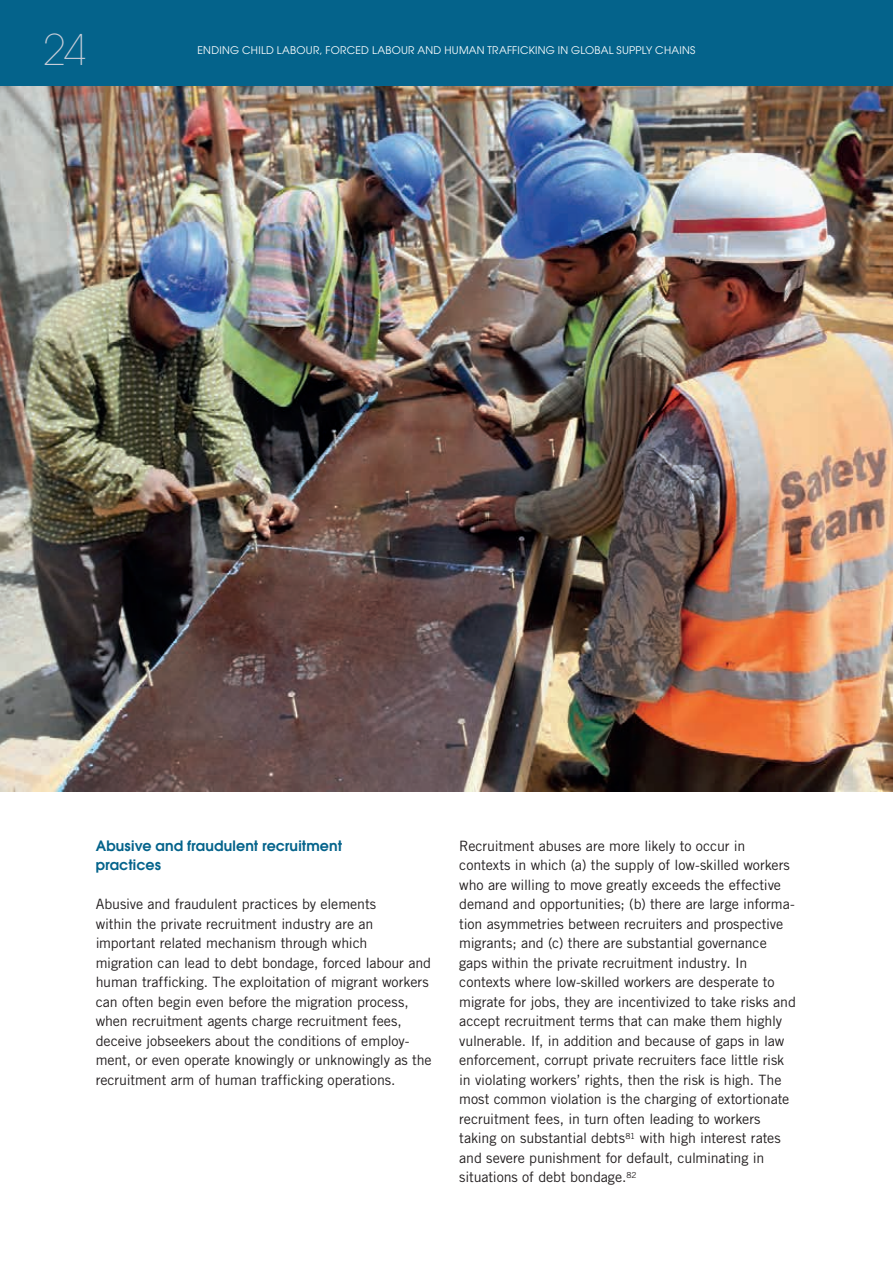
<style>
.page{position:relative;width:893px;height:1263px;background:#fff}
.page>*{position:absolute;margin:0;border:0;box-sizing:border-box;transform-origin:0 0}
.body{font:200 42px "Avant Garde";color:#c7cdd8}
.body_2_colonnes_drap{font:14.25px/19.5px "Trade Gothic LT Std";letter-spacing:-.01em;color:#231f20}
.titre_C{font:600 14.25px/19.5px "Avant Garde";letter-spacing:.005em;color:#04638b}
.body-2{font:10.5px "Avant Garde";letter-spacing:.025em;color:#fff}
</style>
<div class="page">
<div style="left:0;top:0;width:893px;height:87px;background:#04638b"></div>
<img style="left:0;top:86px;width:893px;height:706px">
<p class="body" style="left:43px;top:25px;width:46px">24</p>
<p class="body-2" style="left:198px;top:44px;width:499px">ENDING CHILD LABOUR, FORCED LABOUR AND HUMAN TRAFFICKING IN GLOBAL SUPPLY CHAINS</p>
<p class="titre_C" style="left:96px;top:836px;width:248px">Abusive and fraudulent recruitment practices</p>
<p class="body_2_colonnes_drap" style="left:96px;top:894px;width:282px">Abusive and fraudulent practices by elements</p>
<p class="body_2_colonnes_drap" style="left:96px;top:914px;width:279px">within the private recruitment industry are an</p>
<p class="body_2_colonnes_drap" style="left:96px;top:933px;width:273px">important related mechanism through which</p>
<p class="body_2_colonnes_drap" style="left:96px;top:953px;width:337px">migration can lead to debt bondage, forced labour and human trafficking. The exploitation of migrant workers can often begin even before the migration process, when recruitment agents charge recruitment fees, deceive jobseekers about the conditions of employ&shy;ment, or even operate knowingly or unknowingly as the recruitment arm of human trafficking operations.</p>
<p class="body_2_colonnes_drap" style="left:459px;top:836px;width:338px">Recruitment abuses are more likely to occur in contexts in which (a) the supply of low-skilled workers who are willing to move greatly exceeds the effective demand and opportunities; (b) there are large informa&shy;tion asymmetries between recruiters and prospective migrants; and (c) there are substantial governance gaps within the private recruitment industry. In contexts where low-skilled workers are desperate to migrate for jobs, they are incentivized to take risks and accept recruitment terms that can make them highly vulnerable. If, in addition and because of gaps in law enforcement, corrupt private recruiters face little risk in violating workers’ rights, then the risk is high. The most common violation is the charging of extortionate recruitment fees, in turn often leading to workers taking on substantial debts<sup>81</sup> with high interest rates and severe punishment for default, culminating in situations of debt bondage.<sup>82</sup></p>
</div>
